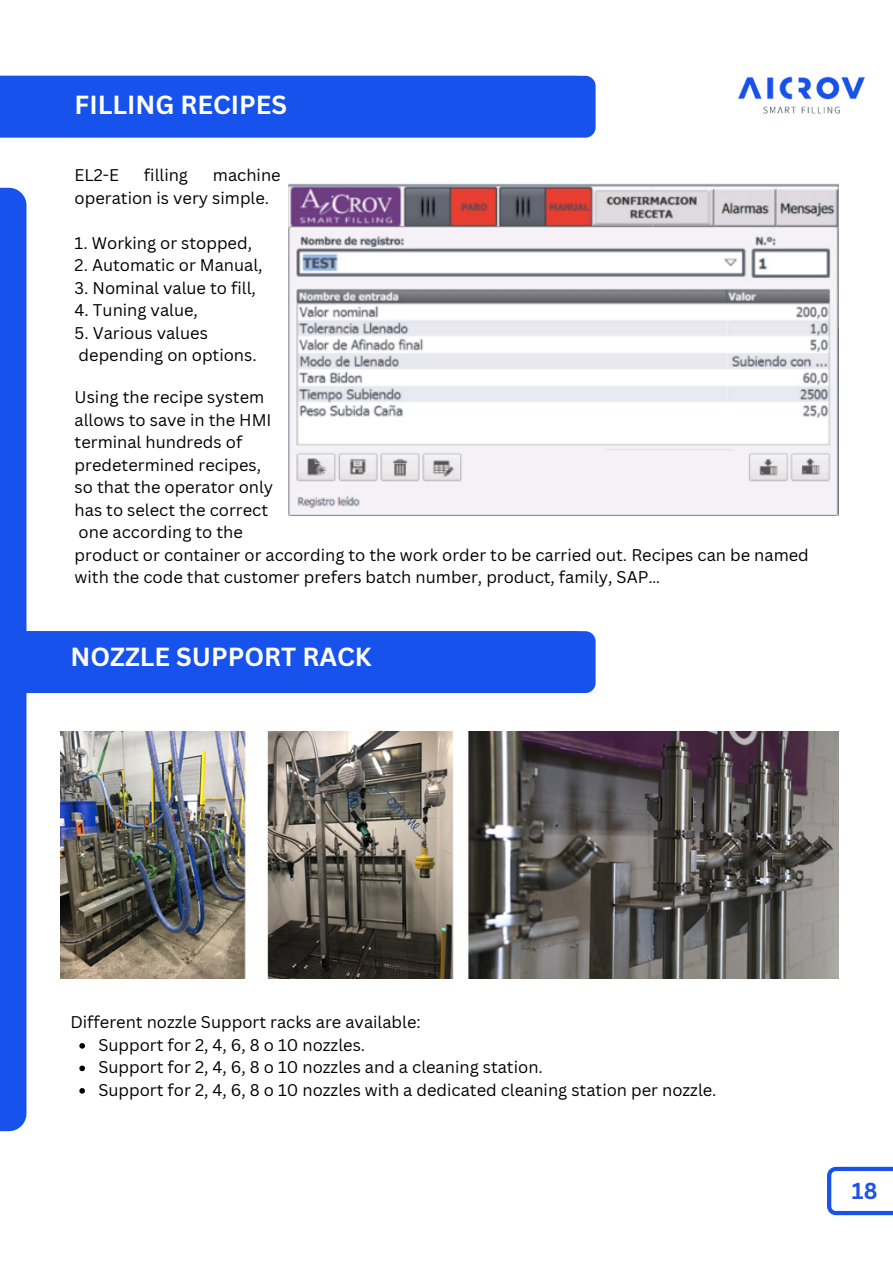
<style>
.page{position:relative;width:893px;height:1264px;background:#fff}
.page>*{position:absolute;margin:0;border:0;box-sizing:border-box;transform-origin:0 0}
.t1{font:700 25.5px "Canva Sans";color:#fff}
.t2{font:700 22.5px "Canva Sans";color:#1f53ea}
.t3{font:16.5px/22.5px "Canva Sans";color:#000}
</style>
<div class="page">
<img style="left:738px;top:76px;width:127px;height:38px">
<svg style="left:827px;top:1166px;width:65px;height:49px"></svg>
<div style="left:0;top:76px;width:595px;height:62px;background:#1652eb"></div>
<img style="left:595px;top:732px;width:243px;height:246px">
<svg style="left:0;top:188px;width:595px;height:943px"></svg>
<img style="left:288px;top:183px;width:550px;height:333px">
<h1 class="t1" style="left:75px;top:86px;width:214px">FILLING RECIPES</h1>
<p class="t3" style="left:75px;top:164px;width:46px">EL2-E</p>
<p class="t3" style="left:144px;top:164px;width:46px">filling</p>
<p class="t3" style="left:75px;top:164px;width:207px;text-indent:138px">machine operation is very simple.</p>
<p class="t3" style="left:75px;top:231px;width:179px">1. Working or stopped,</p>
<p class="t3" style="left:75px;top:254px;width:189px">2. Automatic or Manual,</p>
<p class="t3" style="left:75px;top:276px;width:183px">3. Nominal value to fill,</p>
<p class="t3" style="left:75px;top:299px;width:125px">4. Tuning value,</p>
<p class="t3" style="left:75px;top:321px;width:183px">5. Various values depending on options.</p>
<p class="t3" style="left:75px;top:385px;width:735px">Using the recipe system<br>allows to save in the HMI<br>terminal hundreds of<br>predetermined recipes,<br>so that the operator only<br>has to select the correct<br>one according to the<br>product or container or according to the work order to be carried out. Recipes can be named with the code that customer prefers batch number, product, family, SAP…</p>
<h1 class="t1" style="left:70px;top:638px;width:303px">NOZZLE SUPPORT RACK</h1>
<p class="t3" style="left:70px;top:1010px;width:352px">Different nozzle Support racks are available:</p>
<p class="t3" style="left:98px;top:1033px;width:619px">Support for 2, 4, 6, 8 o 10 nozzles.<br>Support for 2, 4, 6, 8 o 10 nozzles and a cleaning station.<br>Support for 2, 4, 6, 8 o 10 nozzles with a dedicated cleaning station per nozzle.</p>
<h2 class="t2" style="left:851px;top:1174px;width:27px">18</h2>
</div>
